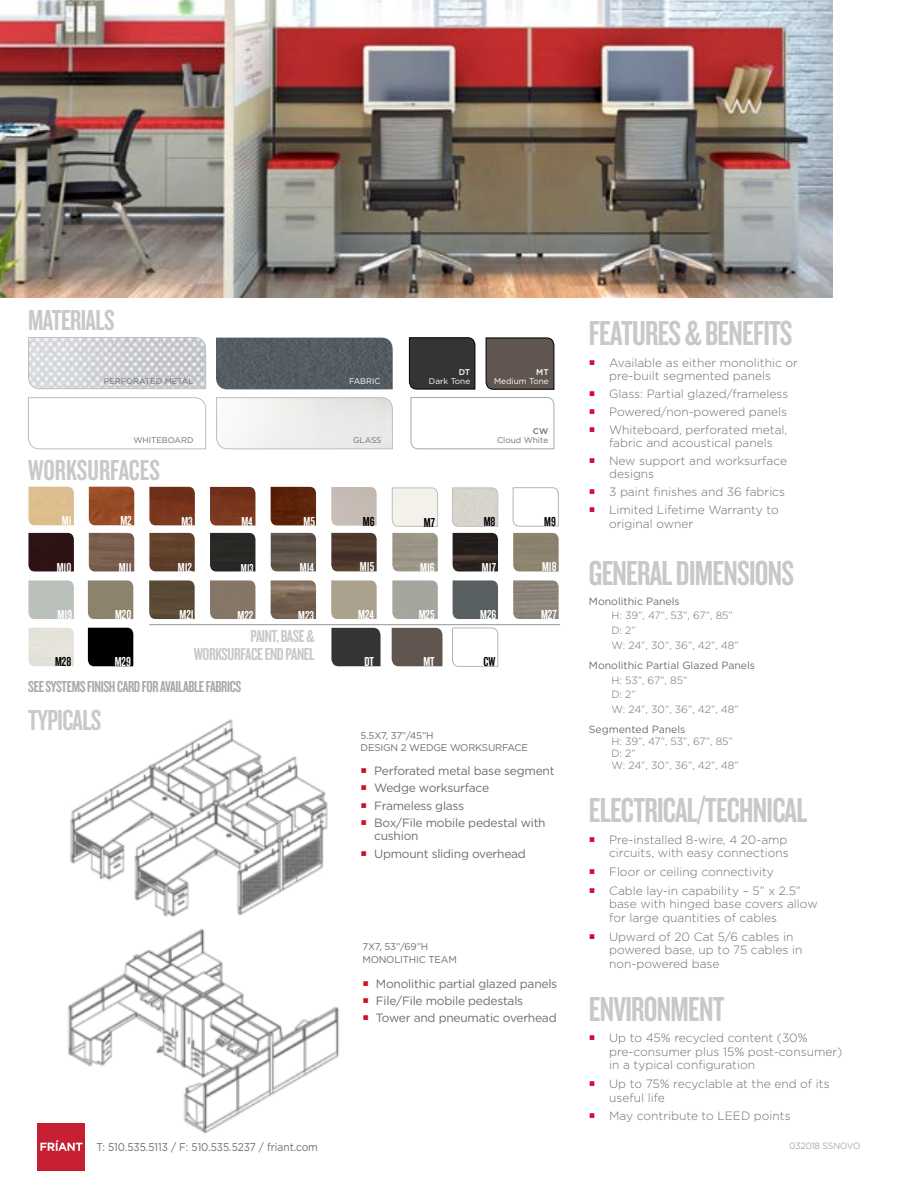
<style>
.page{position:relative;width:918px;height:1188px;background:#fff}
.page>*{position:absolute;margin:0;border:0;box-sizing:border-box;transform-origin:0 0}
.t1{font:36px "Knockout 48 Featherweight";letter-spacing:-.02em;color:#c7c8ca}
.t2{font:30px "Knockout 48 Featherweight";letter-spacing:-.02em;color:#c7c8ca}
.t3{font:30px "Knockout 48 Featherweight";color:#c7c8ca}
.t4{font:18px/18px "Knockout 48 Featherweight";letter-spacing:-.02em;color:#c7c8ca;text-align:right}
.t5{font:16.5px "Knockout 48 Featherweight";letter-spacing:-.02em;color:#a7a9ac}
.t6{font:13.5px "Knockout 48 Featherweight";color:#fff}
.t7{font:13.5px "Knockout 48 Featherweight";color:#000}
.t8{font:300 12px/13.5px "Gotham";color:#6d6e71}
.t9{font:12px/17.2px "Gotham";letter-spacing:-.02em;color:#6d6e71}
.t10{font:12px "Knockout 48 Featherweight";color:#fff}
.t11{font:11.25px "Gotham";color:#6d6e71;scale:.9 1}
.t12{font:300 10.5px/14.7px "Gotham";color:#6d6e71}
.t13{font:10.5px "Gotham";color:#6d6e71}
.t14{font:9.75px/12px "Gotham";letter-spacing:-.02em;color:#6d6e71}
.t15{font:300 9px "Gotham";letter-spacing:-.005em;color:#808285;scale:.95 1}
.t16{font:8.25px "Gotham";color:#6d6e71}
.t17{font:8.25px "Gotham";color:#fff}
.t18{font:500 8.25px "Gotham";color:#fff}
.t19{font:500 8.25px "Gotham";color:#6d6e71}
</style>
<div class="page">
<svg style="left:410px;top:397px;width:145px;height:52px"></svg>
<img style="left:68px;top:928px;width:271px;height:206px">
<img style="left:70px;top:719px;width:258px;height:199px">
<svg style="left:216px;top:397px;width:177px;height:52px"></svg>
<svg style="left:28px;top:337px;width:178px;height:52px;background:#d4d5d9"></svg>
<img style="left:216px;top:338px;width:177px;height:51px">
<svg style="left:28px;top:397px;width:178px;height:52px"></svg>
<svg style="left:409px;top:338px;width:66px;height:51px;background:#343235"></svg>
<div style="left:331px;top:628px;width:50px;height:38px;background:#353336"></div>
<svg style="left:486px;top:338px;width:68px;height:52px;background:#5d524c"></svg>
<div style="left:392px;top:628px;width:50px;height:38px;background:#61554f"></div>
<div style="left:37px;top:1123px;width:48px;height:47px;background:#c62032"></div>
<svg style="left:40px;top:1140px;width:42px;height:11px"></svg>
<div style="left:28px;top:487px;width:46px;height:38px;background:#ddbe8f"></div>
<img style="left:89px;top:487px;width:45px;height:38px">
<img style="left:149px;top:487px;width:46px;height:38px">
<img style="left:210px;top:487px;width:45px;height:38px">
<div style="left:89px;top:533px;width:45px;height:38px;background:#795e4d"></div>
<svg style="left:452px;top:487px;width:46px;height:40px;background:#d6d3cc"></svg>
<img style="left:331px;top:533px;width:46px;height:38px">
<img style="left:271px;top:487px;width:45px;height:38px">
<img style="left:331px;top:487px;width:46px;height:39px">
<svg style="left:392px;top:487px;width:46px;height:40px;background:#efede7"></svg>
<div style="left:210px;top:533px;width:45px;height:38px;background:#282926"></div>
<img style="left:271px;top:533px;width:45px;height:38px">
<img style="left:392px;top:533px;width:46px;height:38px">
<img style="left:149px;top:580px;width:46px;height:39px">
<div style="left:210px;top:580px;width:45px;height:39px;background:#857668"></div>
<img style="left:271px;top:580px;width:45px;height:39px">
<img style="left:331px;top:580px;width:46px;height:39px">
<svg style="left:513px;top:487px;width:46px;height:40px"></svg>
<svg style="left:452px;top:627px;width:46px;height:40px"></svg>
<div style="left:28px;top:533px;width:46px;height:38px;background:#2d1214"></div>
<div style="left:88px;top:628px;width:45px;height:38px;background:#000"></div>
<img style="left:149px;top:533px;width:46px;height:38px">
<img style="left:453px;top:533px;width:45px;height:38px">
<div style="left:513px;top:533px;width:46px;height:38px;background:#8c826e"></div>
<div style="left:28px;top:580px;width:46px;height:39px;background:#bac0ba"></div>
<div style="left:88px;top:580px;width:45px;height:39px;background:#8d836d"></div>
<img style="left:392px;top:580px;width:46px;height:39px">
<div style="left:453px;top:580px;width:45px;height:39px;background:#595f61"></div>
<img style="left:513px;top:580px;width:46px;height:39px">
<div style="left:28px;top:628px;width:46px;height:38px;background:#e5e3da"></div>
<hr style="left:149px;top:624px;width:411px;height:1px;background:#939598">
<img style="left:0;top:0;width:833px;height:297px">
<h2 class="t2" style="left:28px;top:302px;width:88px">MATERIALS</h2>
<p class="t16" style="left:104px;top:375px;width:91px">PERFORATED METAL</p>
<p class="t17" style="left:349px;top:376px;width:33px">FABRIC</p>
<p class="t16" style="left:133px;top:435px;width:62px">WHITEBOARD</p>
<h2 class="t3" style="left:28px;top:452px;width:133px">WORKSURFACES</h2>
<p class="t16" style="left:353px;top:435px;width:30px">GLASS</p>
<p class="t18" style="left:459px;top:367px;width:13px">DT</p>
<p class="t17" style="left:429px;top:376px;width:43px">Dark Tone</p>
<p class="t18" style="left:536px;top:367px;width:14px">MT</p>
<p class="t17" style="left:494px;top:376px;width:56px">Medium Tone</p>
<p class="t19" style="left:533px;top:426px;width:17px">CW</p>
<p class="t16" style="left:497px;top:435px;width:53px">Cloud White</p>
<p class="t6" style="left:62px;top:513px;width:11px">M1</p>
<p class="t6" style="left:120px;top:513px;width:13px">M2</p>
<p class="t6" style="left:181px;top:513px;width:13px">M3</p>
<p class="t6" style="left:241px;top:513px;width:13px">M4</p>
<p class="t6" style="left:119px;top:559px;width:14px">M11</p>
<p class="t6" style="left:303px;top:513px;width:13px">M5</p>
<p class="t7" style="left:363px;top:513px;width:13px">M6</p>
<p class="t7" style="left:424px;top:514px;width:13px">M7</p>
<p class="t7" style="left:544px;top:513px;width:13px">M9</p>
<p class="t7" style="left:484px;top:513px;width:13px">M8</p>
<p class="t6" style="left:178px;top:559px;width:16px">M12</p>
<p class="t6" style="left:482px;top:559px;width:16px">M17</p>
<p class="t6" style="left:542px;top:559px;width:16px">M18</p>
<p class="t10" style="left:241px;top:560px;width:14px">M13</p>
<p class="t6" style="left:300px;top:559px;width:16px">M14</p>
<p class="t6" style="left:420px;top:559px;width:16px">M16</p>
<p class="t6" style="left:57px;top:559px;width:16px">M10</p>
<p class="t6" style="left:360px;top:559px;width:16px">M15</p>
<p class="t6" style="left:58px;top:607px;width:16px">M19</p>
<p class="t6" style="left:115px;top:607px;width:18px">M20</p>
<p class="t6" style="left:419px;top:606px;width:17px">M25</p>
<p class="t6" style="left:423px;top:654px;width:13px">MT</p>
<p class="t6" style="left:179px;top:606px;width:16px">M21</p>
<p class="t6" style="left:238px;top:607px;width:17px">M22</p>
<p class="t6" style="left:298px;top:607px;width:17px">M23</p>
<p class="t6" style="left:358px;top:606px;width:17px">M24</p>
<p class="t6" style="left:364px;top:654px;width:11px">DT</p>
<h3 class="t4" style="left:194px;top:627px;width:123px">PAINT, BASE &amp;<br>WORKSURFACE END PANEL</h3>
<h3 class="t5" style="left:28px;top:676px;width:215px">SEE SYSTEMS FINISH CARD FOR AVAILABLE FABRICS</h3>
<p class="t7" style="left:55px;top:653px;width:18px">M28</p>
<p class="t6" style="left:115px;top:654px;width:18px">M29</p>
<p class="t6" style="left:480px;top:606px;width:18px">M26</p>
<p class="t6" style="left:541px;top:606px;width:17px">M27</p>
<p class="t7" style="left:484px;top:654px;width:13px">CW</p>
<h2 class="t2" style="left:28px;top:702px;width:75px">TYPICALS</h2>
<p class="t14" style="left:361px;top:729px;width:169px">5.5X7, 37”/45”H<br>DESIGN 2 WEDGE WORKSURFACE</p>
<p class="t9" style="left:374px;top:762px;width:182px">Perforated metal base segment<br>Wedge worksurface<br>Frameless glass<br>Box/File mobile pedestal with</p>
<p class="t9" style="left:374px;top:827px;width:153px">cushion<br>Upmount sliding overhead</p>
<p class="t14" style="left:362px;top:940px;width:96px;line-height:13.5px">7X7, 53”/69”H<br>MONOLITHIC TEAM</p>
<p class="t9" style="left:376px;top:975px;width:183px">Monolithic partial glazed panels<br>File/File mobile pedestals<br>Tower and pneumatic overhead</p>
<h1 class="t1" style="left:589px;top:311px;width:205px">FEATURES &amp; BENEFITS</h1>
<p class="t8" style="left:609px;top:355px;width:190px">Available as either monolithic or pre-built segmented panels</p>
<p class="t8" style="left:609px;top:384px;width:181px;line-height:17.9px;text-align:justify">Glass: Partial glazed/frameless Powered/non-powered panels Whiteboard, perforated metal,</p>
<p class="t8" style="left:609px;top:434px;width:179px;line-height:17.9px">fabric and acoustical panels<br>New support and worksurface</p>
<p class="t8" style="left:609px;top:465px;width:178px;line-height:17.9px">designs<br>3 paint finishes and 36 fabrics<br>Limited Lifetime Warranty to</p>
<p class="t8" style="left:609px;top:516px;width:86px">original owner</p>
<h1 class="t1" style="left:589px;top:551px;width:207px">GENERAL DIMENSIONS</h1>
<p class="t13" style="left:589px;top:594px;width:92px">Monolithic Panels</p>
<p class="t12" style="left:611px;top:608px;width:129px">H: 39”, 47”, 53”, 67”, 85”<br>D: 2”<br>W: 24”, 30”, 36”, 42”, 48”</p>
<p class="t13" style="left:589px;top:659px;width:168px">Monolithic Partial Glazed Panels</p>
<p class="t12" style="left:611px;top:672px;width:129px">H: 53”, 67”, 85”<br>D: 2”<br>W: 24”, 30”, 36”, 42”, 48”</p>
<p class="t13" style="left:589px;top:723px;width:98px">Segmented Panels</p>
<p class="t12" style="left:611px;top:735px;width:129px;line-height:12px">H: 39”, 47”, 53”, 67”, 85”<br>D: 2”<br>W: 24”, 30”, 36”, 42”, 48”</p>
<h1 class="t1" style="left:589px;top:788px;width:220px">ELECTRICAL/TECHNICAL</h1>
<p class="t8" style="left:609px;top:832px;width:181px">Pre-installed 8-wire, 4 20-amp circuits, with easy connections</p>
<p class="t8" style="left:609px;top:862px;width:193px;line-height:18.9px">Floor or ceiling connectivity<br>Cable lay-in capability – 5” x 2.5”</p>
<p class="t8" style="left:609px;top:897px;width:210px">base with hinged base covers allow for large quantities of cables</p>
<p class="t8" style="left:609px;top:929px;width:195px">Upward of 20 Cat 5/6 cables in powered base, up to 75 cables in non-powered base</p>
<h1 class="t1" style="left:589px;top:987px;width:137px">ENVIRONMENT</h1>
<p class="t8" style="left:609px;top:1031px;width:235px">Up to 45% recycled content (30% pre-consumer plus 15% post-consumer) in a typical configuration</p>
<p class="t8" style="left:609px;top:1077px;width:222px">Up to 75% recyclable at the end of its useful life</p>
<p class="t8" style="left:609px;top:1109px;width:183px">May contribute to LEED points</p>
<p class="t11" style="left:96px;top:1139px;width:248px">T: 510.535.5113 / F: 510.535.5237 / friant.com</p>
<p class="t15" style="left:790px;top:1140px;width:76px">032018 SSNOVO</p>
</div>
